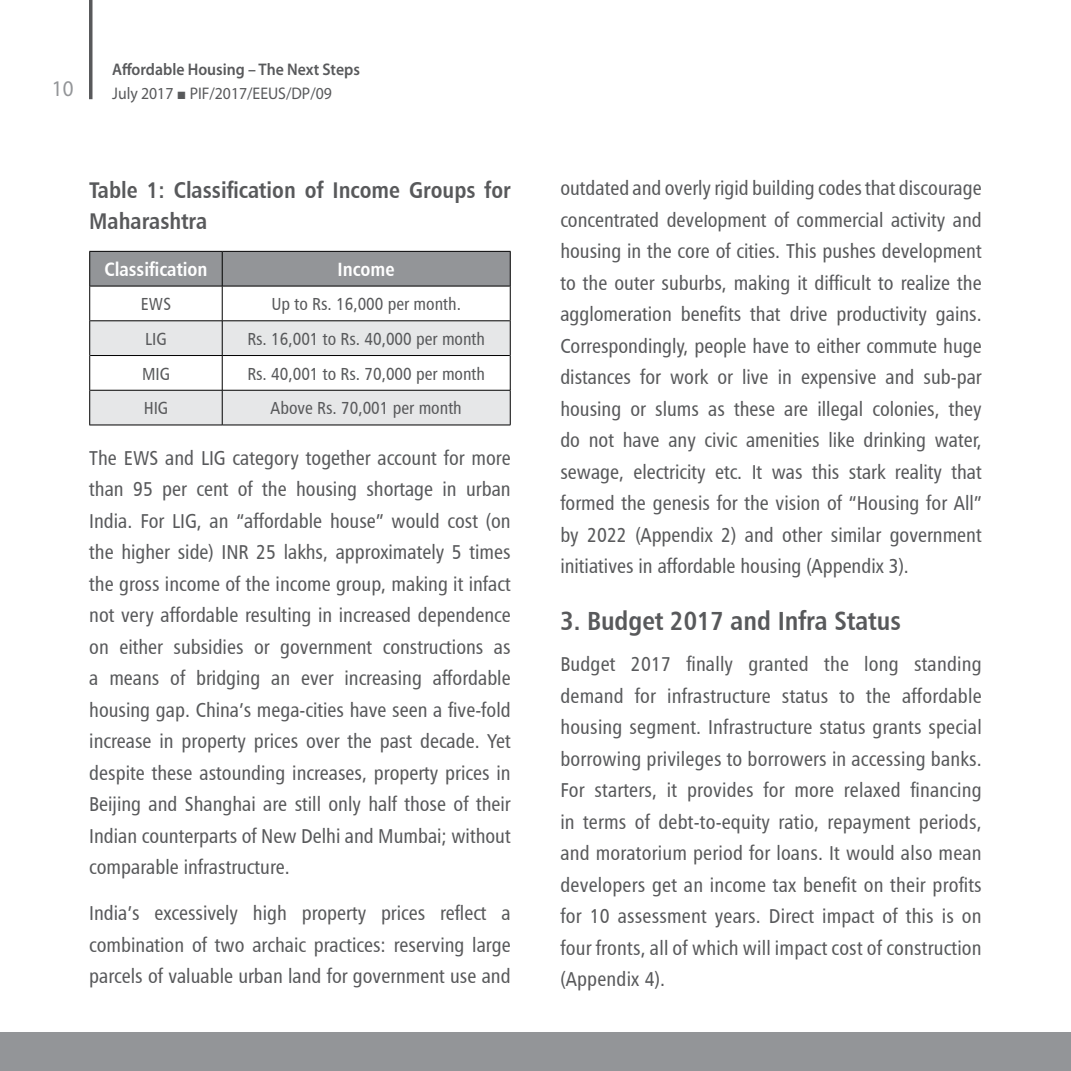
<style>
.page{position:relative;width:1071px;height:1071px;background:#fff}
.page>*{position:absolute;margin:0;border:0;box-sizing:border-box;transform-origin:0 0}
.t1{font:26.25px "Humanist 777 BT Bold Condensed B";color:#58595b}
.t2{font:22.75px/31.5px "Humanist 777 BT Bold Condensed B";color:#58595b}
.t3{font:22.4px "Myriad Pro";color:#939598;scale:.93 1}
.t4{font:20.12px/31.5px "Humanist 777 BT Roman Condensed B";color:#58595b;text-align:justify}
.t5{font:19.25px "Humanist 777 BT Bold Condensed B";color:#fff}
.t6{font:17.5px "Humanist 777 BT Roman Condensed B";color:#58595b}
.t7{font:600 16.8px "Myriad Pro";color:#58595b;scale:.93 1}
.t8{font:16.8px "Myriad Pro";color:#58595b;scale:.93 1}
.s1{font-family:"Arial";font-size:15.75px}
</style>
<div class="page">
<div style="left:0;top:1032px;width:1071px;height:39px;background:#939598"></div>
<svg style="left:89px;top:0;width:4px;height:99px"></svg>
<div style="left:90px;top:252px;width:420px;height:34px;background:#939598"></div>
<div style="left:90px;top:322px;width:420px;height:33px;background:#e6e7e8"></div>
<div style="left:90px;top:391px;width:420px;height:34px;background:#e6e7e8"></div>
<hr style="left:89px;top:251px;width:133px;height:1px;background:#000">
<hr style="left:89px;top:252px;width:1px;height:34px;background:#000">
<hr style="left:222px;top:251px;width:289px;height:1px;background:#000">
<hr style="left:510px;top:252px;width:1px;height:34px;background:#000">
<hr style="left:89px;top:286px;width:1px;height:35px;background:#000">
<hr style="left:510px;top:286px;width:1px;height:35px;background:#000">
<hr style="left:89px;top:321px;width:1px;height:35px;background:#000">
<hr style="left:510px;top:321px;width:1px;height:35px;background:#000">
<hr style="left:89px;top:356px;width:1px;height:34px;background:#000">
<hr style="left:510px;top:356px;width:1px;height:34px;background:#000">
<hr style="left:222px;top:252px;width:1px;height:34px;background:#000">
<hr style="left:90px;top:286px;width:132px;height:1px;background:#000">
<hr style="left:222px;top:286px;width:288px;height:1px;background:#000">
<hr style="left:222px;top:286px;width:1px;height:35px;background:#000">
<hr style="left:90px;top:321px;width:132px;height:1px;background:#000">
<hr style="left:222px;top:321px;width:288px;height:1px;background:#000">
<hr style="left:222px;top:321px;width:1px;height:34px;background:#000">
<hr style="left:90px;top:355px;width:132px;height:1px;background:#000">
<hr style="left:222px;top:355px;width:288px;height:1px;background:#000">
<hr style="left:222px;top:356px;width:1px;height:34px;background:#000">
<hr style="left:89px;top:390px;width:1px;height:35px;background:#000">
<hr style="left:90px;top:390px;width:132px;height:1px;background:#000">
<hr style="left:222px;top:390px;width:288px;height:1px;background:#000">
<hr style="left:222px;top:390px;width:1px;height:35px;background:#000">
<hr style="left:510px;top:390px;width:1px;height:35px;background:#000">
<hr style="left:89px;top:425px;width:133px;height:1px;background:#000">
<hr style="left:222px;top:425px;width:288px;height:1px;background:#000">
<p class="t7" style="left:112px;top:58px;width:268px">Affordable Housing – The Next Steps</p>
<p class="t3" style="left:52px;top:74px;width:25px">10</p>
<p class="t8" style="left:112px;top:83px;width:238px">July 2017 <span class="s1">■</span> PIF/2017/EEUS/DP/09</p>
<p class="t2" style="left:89px;top:173px;width:423px">Table 1: Classification of Income Groups for<br>Maharashtra</p>
<p class="t5" style="left:104px;top:257px;width:105px">Classification</p>
<p class="t5" style="left:338px;top:257px;width:59px">Income</p>
<p class="t6" style="left:141px;top:293px;width:32px">EWS</p>
<p class="t6" style="left:271px;top:293px;width:191px">Up to Rs. 16,000 per month.</p>
<p class="t6" style="left:145px;top:328px;width:23px">LIG</p>
<p class="t6" style="left:247px;top:328px;width:239px">Rs. 16,001 to Rs. 40,000 per month</p>
<p class="t6" style="left:142px;top:363px;width:29px">MIG</p>
<p class="t6" style="left:247px;top:363px;width:239px">Rs. 40,001 to Rs. 70,000 per month</p>
<p class="t6" style="left:144px;top:397px;width:26px">HIG</p>
<p class="t6" style="left:271px;top:397px;width:193px">Above Rs. 70,001 per month</p>
<p class="t4" style="left:89px;top:441px;width:423px">The EWS and LIG category together account for more than 95 per cent of the housing shortage in urban India. For LIG, an “affordable house” would cost (on the higher side) INR 25 lakhs, approximately 5 times the gross income of the income group, making it infact not very affordable resulting in increased dependence on either subsidies or government constructions as a means of bridging an ever increasing affordable housing gap. China’s mega-cities have seen a five-fold increase in property prices over the past decade. Yet despite these astounding increases, property prices in Beijing and Shanghai are still only half those of their Indian counterparts of New Delhi and Mumbai; without comparable infrastructure.</p>
<p class="t4" style="left:89px;top:897px;width:423px">India’s excessively high property prices reflect a combination of two archaic practices: reserving large parcels of valuable urban land for government use and</p>
<p class="t4" style="left:560px;top:172px;width:423px">outdated and overly rigid building codes that discourage concentrated development of commercial activity and housing in the core of cities. This pushes development to the outer suburbs, making it difficult to realize the agglomeration benefits that drive productivity gains.<br>Correspondingly, people have to either commute huge distances for work or live in expensive and sub-par housing or slums as these are illegal colonies, they do not have any civic amenities like drinking water, sewage, electricity etc. It was this stark reality that formed the genesis for the vision of “Housing for All” by 2022 (Appendix 2) and other similar government initiatives in affordable housing (Appendix 3).</p>
<h1 class="t1" style="left:560px;top:604px;width:342px">3. Budget 2017 and Infra Status</h1>
<p class="t4" style="left:560px;top:648px;width:423px">Budget 2017 finally granted the long standing demand for infrastructure status to the affordable housing segment. Infrastructure status grants special borrowing privileges to borrowers in accessing banks.<br>For starters, it provides for more relaxed financing in terms of debt-to-equity ratio, repayment periods, and moratorium period for loans. It would also mean developers get an income tax benefit on their profits for 10 assessment years. Direct impact of this is on four fronts, all of which will impact cost of construction (Appendix 4).</p>
</div>
